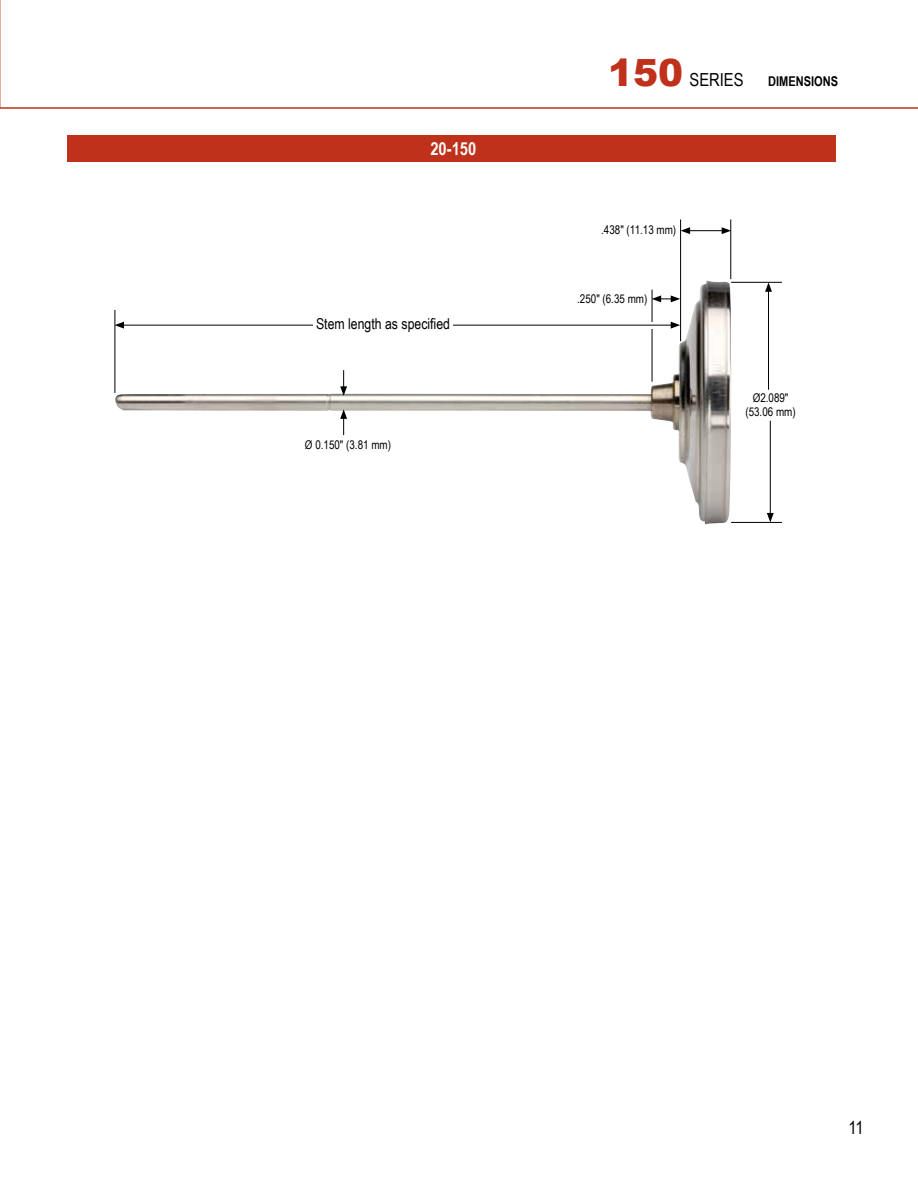
<style>
.page{position:relative;width:918px;height:1188px;background:#fff}
.page>*{position:absolute;margin:0;border:0;box-sizing:border-box;transform-origin:0 0}
.t1{font:18px "Arial Narrow";color:#000}
.t2{font:700 18px "Arial Narrow";color:#fafafa}
.t3{font:15px "Arial Narrow";color:#000}
.t4{font:700 13.5px "Arial Narrow";color:#000}
.t5{font:12px/14.4px "Arial Narrow";color:#000;text-align:center}
.s1{font-family:"Arial";font-weight:900;font-size:37.5px;color:#bf311a}
</style>
<div class="page">
<img style="left:114px;top:281px;width:617px;height:243px">
<hr style="left:0;top:0;width:1px;height:108px;background:#e6ada3">
<hr style="left:0;top:107px;width:918px;height:2px;background:#bf311a">
<div style="left:68px;top:136px;width:768px;height:26px;background:#bf311a"></div>
<hr style="left:680px;top:220px;width:1px;height:121px;background:#000">
<hr style="left:652px;top:290px;width:1px;height:92px;background:#000">
<hr style="left:688px;top:230px;width:36px;height:1px;background:#000">
<svg style="left:681px;top:227px;width:9px;height:7px"></svg>
<svg style="left:722px;top:227px;width:8px;height:7px"></svg>
<hr style="left:731px;top:282px;width:51px;height:1px;background:#000">
<hr style="left:731px;top:522px;width:51px;height:1px;background:#000">
<hr style="left:768px;top:289px;width:1px;height:101px;background:#000">
<svg style="left:765px;top:282px;width:7px;height:10px"></svg>
<hr style="left:770px;top:421px;width:1px;height:94px;background:#000">
<svg style="left:767px;top:513px;width:7px;height:9px"></svg>
<hr style="left:122px;top:325px;width:191px;height:1px;background:#000">
<svg style="left:116px;top:322px;width:8px;height:7px"></svg>
<hr style="left:115px;top:310px;width:1px;height:83px;background:#000">
<hr style="left:730px;top:220px;width:1px;height:59px;background:#000">
<svg style="left:340px;top:409px;width:7px;height:26px"></svg>
<svg style="left:340px;top:370px;width:7px;height:26px"></svg>
<svg style="left:652px;top:295px;width:28px;height:7px"></svg>
<svg style="left:651px;top:322px;width:3px;height:7px"></svg>
<hr style="left:453px;top:325px;width:220px;height:1px;background:#000">
<svg style="left:671px;top:322px;width:9px;height:7px"></svg>
<h1 class="t2" style="left:430px;top:135px;width:47px">20-150</h1>
<p class="t3" style="left:316px;top:312px;width:136px">Stem length as specified</p>
<p class="t5" style="left:305px;top:437px;width:88px">Ø 0.150" (3.81 mm)</p>
<h1 class="t1" style="left:608px;top:67px;width:137px"><span class="s1">150</span> SERIES</h1>
<p class="t4" style="left:768px;top:71px;width:72px">DIMENSIONS</p>
<p class="t5" style="left:601px;top:222px;width:76px">.438" (11.13 mm)</p>
<p class="t5" style="left:577px;top:291px;width:72px">.250" (6.35 mm)</p>
<p class="t5" style="left:745px;top:390px;width:52px">Ø2.089" (53.06 mm)</p>
<h1 class="t1" style="left:848px;top:1115px;width:17px">11</h1>
</div>
